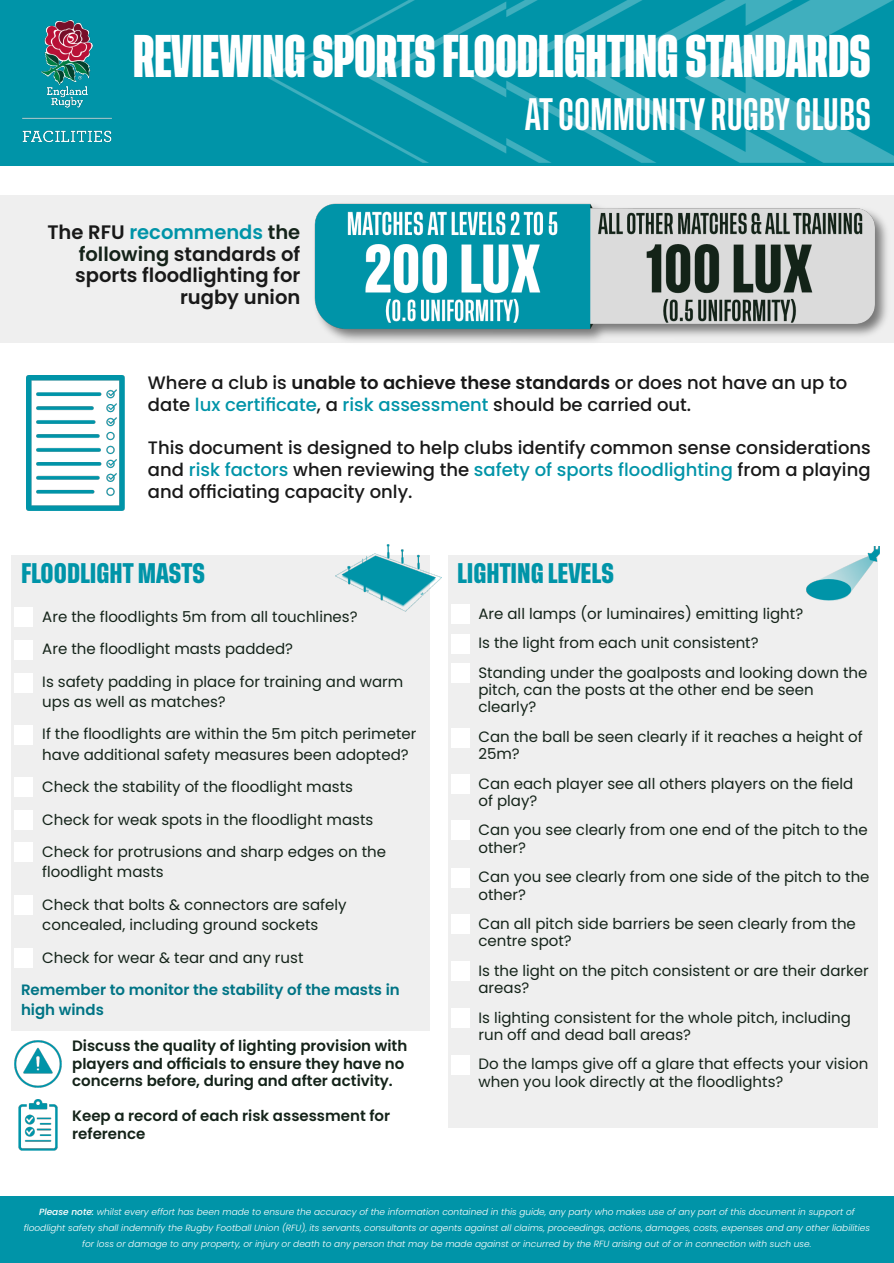
<style>
.page{position:relative;width:894px;height:1263px;background:#fff}
.page>*{position:absolute;margin:0;border:0;box-sizing:border-box;transform-origin:0 0}
.t1{font:700 44.55px "Tusker Grotesk 4700";color:#fff}
.t2{font:500 33.6px "Tusker Grotesk 4500";color:#fff}
.t3{font:600 21px "Tusker Grotesk 6600";color:#0094a8}
.t4{font:600 19.5px/21.8px "Poppins";color:#191919;text-align:right}
.t5{font:500 18px/21.8px "Poppins";color:#191919}
.t6{font:15px/17.4px "Poppins";color:#142319}
.t7{font:600 15px/17.4px "Poppins";color:#142319}
.t8{font:600 15px/20.4px "Poppins";color:#007485}
.t9{font:italic 300 9px/15.9px "Poppins";color:#fff;text-align:center}
.s1{color:#0094a8}
.s2{color:#142319}
.s3{font-weight:600}
.s4{font-weight:500}
</style>
<div class="page">
<img style="left:15px;top:1041px;width:46px;height:46px">
<div style="left:0;top:195px;width:893px;height:147px;background:#efefef"></div>
<div style="left:0;top:1196px;width:893px;height:67px;background:#0094a8"></div>
<div style="left:11px;top:555px;width:418px;height:475px;background:#efefef"></div>
<div style="left:448px;top:555px;width:429px;height:573px;background:#efefef"></div>
<img style="left:806px;top:546px;width:72px;height:54px">
<img style="left:312px;top:203px;width:577px;height:140px">
<div style="left:0;top:0;width:893px;height:166px;background:#0094a8"></div>
<img style="left:267px;top:0;width:626px;height:162px">
<div style="left:15px;top:608px;width:18px;height:19px;background:#fff"></div>
<div style="left:15px;top:641px;width:18px;height:19px;background:#fff"></div>
<div style="left:15px;top:674px;width:18px;height:19px;background:#fff"></div>
<div style="left:15px;top:725px;width:18px;height:19px;background:#fff"></div>
<div style="left:15px;top:778px;width:18px;height:19px;background:#fff"></div>
<div style="left:15px;top:811px;width:18px;height:19px;background:#fff"></div>
<div style="left:15px;top:843px;width:18px;height:19px;background:#fff"></div>
<div style="left:15px;top:895px;width:18px;height:19px;background:#fff"></div>
<div style="left:15px;top:948px;width:18px;height:19px;background:#fff"></div>
<div style="left:451px;top:605px;width:18px;height:19px;background:#fff"></div>
<div style="left:451px;top:635px;width:18px;height:19px;background:#fff"></div>
<div style="left:451px;top:664px;width:18px;height:19px;background:#fff"></div>
<div style="left:451px;top:728px;width:18px;height:19px;background:#fff"></div>
<div style="left:451px;top:775px;width:18px;height:19px;background:#fff"></div>
<div style="left:451px;top:821px;width:18px;height:19px;background:#fff"></div>
<div style="left:451px;top:868px;width:18px;height:20px;background:#fff"></div>
<div style="left:451px;top:915px;width:18px;height:19px;background:#fff"></div>
<div style="left:451px;top:961px;width:18px;height:20px;background:#fff"></div>
<div style="left:451px;top:1009px;width:18px;height:19px;background:#fff"></div>
<div style="left:451px;top:1056px;width:18px;height:19px;background:#fff"></div>
<img style="left:336px;top:545px;width:105px;height:66px">
<img style="left:19px;top:1100px;width:38px;height:50px">
<img style="left:22px;top:19px;width:90px;height:124px">
<img style="left:26px;top:375px;width:98px;height:135px">
<h1 class="t1" style="left:133px;top:35px;width:738px">REVIEWING SPORTS FLOODLIGHTING STANDARDS</h1>
<h2 class="t2" style="left:525px;top:98px;width:347px">AT COMMUNITY RUGBY CLUBS</h2>
<h3 class="t4" style="left:47px;top:221px;width:254px">The RFU <span class="s1">recommends</span> <span class="s2">the following</span> standards of sports floodlighting for rugby union</h3>
<p class="t5" style="left:148px;top:372px;width:700px">Where a club is <span class="s3">unable to achieve these standards</span> or does not have an up to date <span class="s1">lux certificate</span>, a <span class="s1">risk assessment</span> should be carried out.</p>
<p class="t5" style="left:148px;top:437px;width:724px;text-align:justify">This document is designed to help clubs identify common sense considerations and <span class="s1">risk factors</span> when reviewing the <span class="s1">safety of sports floodlighting</span> from a playing and officiating capacity only.</p>
<h3 class="t3" style="left:21px;top:563px;width:185px">FLOODLIGHT MASTS</h3>
<p class="t6" style="left:21px;top:608px;width:338px">• Are the floodlights 5m from all touchlines?</p>
<p class="t6" style="left:21px;top:640px;width:273px">• Are the floodlight masts padded?</p>
<p class="t6" style="left:42px;top:671px;width:362px;line-height:20.4px;text-indent:-21px">• Is safety padding in place for training and warm ups as well as matches?</p>
<p class="t6" style="left:42px;top:724px;width:375px;line-height:20.4px;text-indent:-21px">• If the floodlights are within the 5m pitch perimeter have additional safety measures been adopted?</p>
<p class="t6" style="left:21px;top:778px;width:333px">• Check the stability of the floodlight masts</p>
<p class="t6" style="left:21px;top:811px;width:353px">• Check for weak spots in the floodlight masts</p>
<p class="t6" style="left:42px;top:841px;width:345px;line-height:20.4px;text-indent:-21px">• Check for protrusions and sharp edges on the floodlight masts</p>
<p class="t6" style="left:21px;top:894px;width:327px;line-height:20.4px;text-align:center">• Check that bolts &amp; connectors are safely concealed, including ground sockets</p>
<p class="t6" style="left:21px;top:949px;width:284px">• Check for wear &amp; tear and any rust</p>
<p class="t8" style="left:21px;top:979px;width:380px">Remember to monitor the stability of the masts in high winds</p>
<p class="t7" style="left:72px;top:1037px;width:336px">Discuss the quality of lighting provision with players and officials to ensure they have no concerns before, during and after activity.</p>
<p class="t7" style="left:72px;top:1107px;width:319px">Keep a record of each risk assessment for reference</p>
<h3 class="t3" style="left:457px;top:563px;width:158px">LIGHTING LEVELS</h3>
<p class="t6" style="left:457px;top:605px;width:347px">• Are all lamps (or luminaires) emitting light?</p>
<p class="t6" style="left:457px;top:634px;width:303px">• Is the light from each unit consistent?</p>
<p class="t6" style="left:478px;top:664px;width:390px;text-indent:-21px">• Standing under the goalposts and looking down the pitch, can the posts at the other end be seen clearly?</p>
<p class="t6" style="left:478px;top:728px;width:385px;text-indent:-21px">• Can the ball be seen clearly if it reaches a height of<br>25m?</p>
<p class="t6" style="left:478px;top:775px;width:376px;text-indent:-21px">• Can each player see all others players on the field of play?</p>
<p class="t6" style="left:478px;top:821px;width:390px;text-indent:-21px">• Can you see clearly from one end of the pitch to the other?</p>
<p class="t6" style="left:478px;top:868px;width:392px;text-indent:-21px">• Can you see clearly from one side of the pitch to the other?</p>
<p class="t6" style="left:478px;top:915px;width:379px;text-indent:-21px">• Can all pitch side barriers be seen clearly from the centre spot?</p>
<p class="t6" style="left:478px;top:962px;width:391px;text-indent:-21px">• Is the light on the pitch consistent or are their darker areas?</p>
<p class="t6" style="left:478px;top:1009px;width:374px;text-indent:-21px">• Is lighting consistent for the whole pitch, including run off and dead ball areas?</p>
<p class="t6" style="left:478px;top:1055px;width:391px;text-indent:-21px">• Do the lamps give off a glare that effects your vision when you look directly at the floodlights?</p>
<p class="t9" style="left:24px;top:1204px;width:847px"><span class="s4">Please note:</span> whilst every effort has been made to ensure the accuracy of the information contained in this guide, any party who makes use of any part of this document in support of floodlight safety shall indemnify the Rugby Football Union (RFU), its servants, consultants or agents against all claims, proceedings, actions, damages, costs, expenses and any other liabilities for loss or damage to any property, or injury or death to any person that may be made against or incurred by the RFU arising out of or in connection with such use.</p>
</div>
